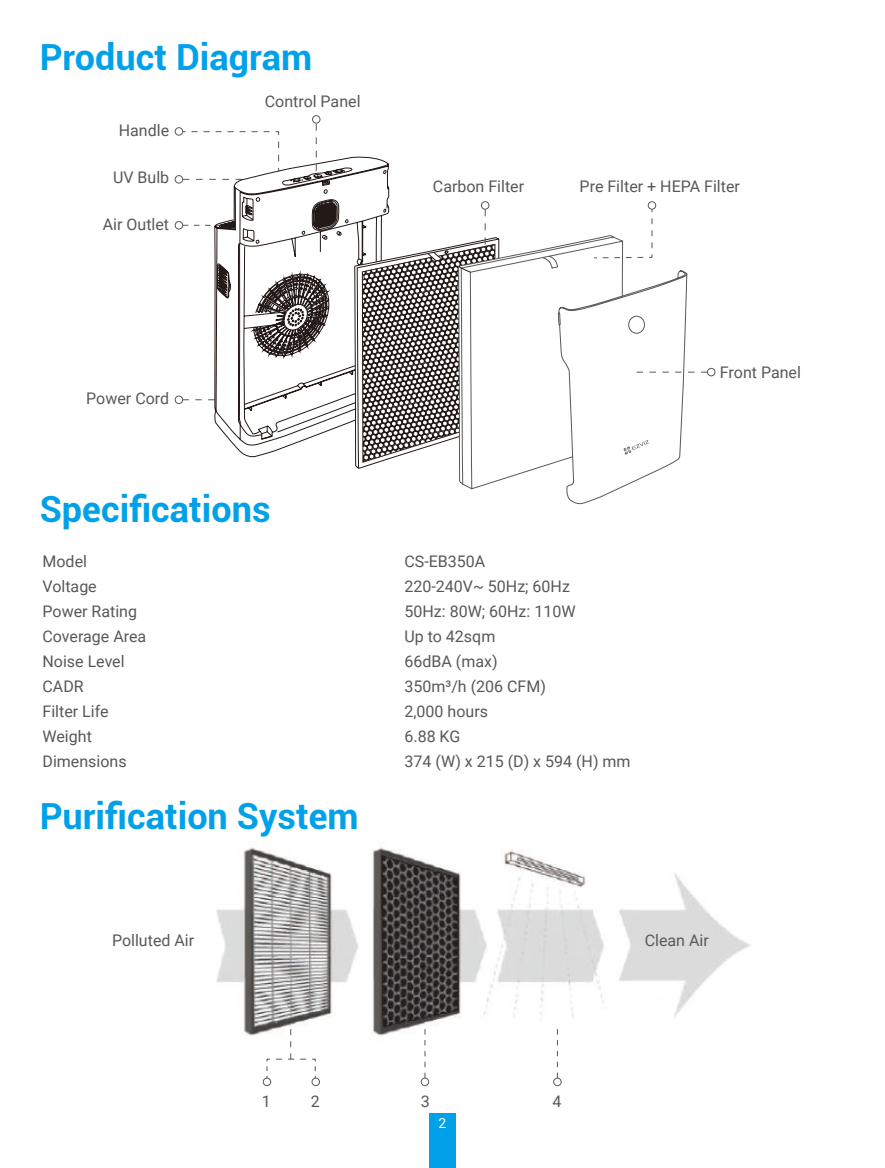
<style>
.page{position:relative;width:885px;height:1168px;background:#fff}
.page>*{position:absolute;margin:0;border:0;box-sizing:border-box;transform-origin:0 0}
.t1{font:700 36px "Roboto";color:#00a1e9}
.t2{font:16px "Roboto";color:#595857}
.t3{font:14px "Roboto";color:#fff}
</style>
<div class="page">
<div style="left:429px;top:1113px;width:27px;height:55px;background:#00a1e9"></div>
<svg style="left:183px;top:131px;width:27px;height:2px"></svg>
<div style="left:175px;top:221px;width:8px;height:9px;border:1px solid #595857;border-radius:50%"></div>
<svg style="left:183px;top:225px;width:28px;height:1px"></svg>
<div style="left:175px;top:395px;width:8px;height:9px;border:1px solid #595857;border-radius:50%"></div>
<svg style="left:182px;top:399px;width:32px;height:1px"></svg>
<div style="left:175px;top:175px;width:8px;height:9px;border:1px solid #595857;border-radius:50%"></div>
<svg style="left:183px;top:179px;width:31px;height:1px"></svg>
<div style="left:175px;top:127px;width:8px;height:9px;border:1px solid #595857;border-radius:50%"></div>
<svg style="left:214px;top:115px;width:175px;height:343px"></svg>
<svg style="left:243px;top:269px;width:87px;height:94px"></svg>
<div style="left:707px;top:368px;width:8px;height:8px;border:1px solid #595857;border-radius:50%"></div>
<div style="left:647px;top:201px;width:9px;height:9px;border:1px solid #595857;border-radius:50%"></div>
<svg style="left:354px;top:208px;width:353px;height:296px"></svg>
<div style="left:481px;top:201px;width:8px;height:9px;border:1px solid #595857;border-radius:50%"></div>
<img style="left:216px;top:847px;width:535px;height:196px">
<svg style="left:424px;top:1029px;width:1px;height:49px"></svg>
<div style="left:420px;top:1078px;width:9px;height:8px;border:1px solid #595857;border-radius:50%"></div>
<svg style="left:557px;top:1029px;width:1px;height:49px"></svg>
<div style="left:553px;top:1078px;width:8px;height:8px;border:1px solid #595857;border-radius:50%"></div>
<div style="left:263px;top:1078px;width:8px;height:8px;border:1px solid #595857;border-radius:50%"></div>
<div style="left:311px;top:1078px;width:9px;height:8px;border:1px solid #595857;border-radius:50%"></div>
<svg style="left:266px;top:1029px;width:50px;height:50px"></svg>
<h1 class="t1" style="left:40px;top:32px;width:274px">Product Diagram</h1>
<p class="t2" style="left:265px;top:90px;width:97px">Control Panel</p>
<p class="t2" style="left:119px;top:119px;width:52px">Handle</p>
<p class="t2" style="left:113px;top:166px;width:58px">UV Bulb</p>
<p class="t2" style="left:103px;top:213px;width:68px">Air Outlet</p>
<p class="t2" style="left:86px;top:387px;width:84px">Power Cord</p>
<p class="t2" style="left:433px;top:175px;width:93px">Carbon Filter</p>
<p class="t2" style="left:579px;top:175px;width:162px">Pre Filter + HEPA Filter</p>
<p class="t2" style="left:719px;top:361px;width:82px">Front Panel</p>
<h1 class="t1" style="left:40px;top:484px;width:232px">Specifications</h1>
<p class="t2" style="left:43px;top:550px;width:46px">Model</p>
<p class="t2" style="left:404px;top:550px;width:82px">CS-EB350A</p>
<p class="t2" style="left:43px;top:575px;width:56px">Voltage</p>
<p class="t2" style="left:404px;top:575px;width:167px">220-240V~ 50Hz; 60Hz</p>
<p class="t2" style="left:43px;top:600px;width:96px">Power Rating</p>
<p class="t2" style="left:404px;top:600px;width:173px">50Hz: 80W; 60Hz: 110W</p>
<p class="t2" style="left:43px;top:625px;width:105px">Coverage Area</p>
<p class="t2" style="left:404px;top:625px;width:92px">Up to 42sqm</p>
<p class="t2" style="left:43px;top:650px;width:84px">Noise Level</p>
<p class="t2" style="left:404px;top:650px;width:95px">66dBA (max)</p>
<p class="t2" style="left:43px;top:675px;width:43px">CADR</p>
<p class="t2" style="left:404px;top:675px;width:143px">350m³/h (206 CFM)</p>
<p class="t2" style="left:43px;top:700px;width:68px">Filter Life</p>
<p class="t2" style="left:404px;top:700px;width:85px">2,000 hours</p>
<p class="t2" style="left:43px;top:725px;width:51px">Weight</p>
<p class="t2" style="left:404px;top:725px;width:57px">6.88 KG</p>
<p class="t2" style="left:43px;top:750px;width:86px">Dimensions</p>
<p class="t2" style="left:404px;top:750px;width:228px">374 (W) x 215 (D) x 594 (H) mm</p>
<h1 class="t1" style="left:40px;top:790px;width:320px">Purification System</h1>
<p class="t2" style="left:112px;top:929px;width:84px">Polluted Air</p>
<p class="t2" style="left:644px;top:929px;width:66px">Clean Air</p>
<p class="t2" style="left:262px;top:1090px;width:10px">1</p>
<p class="t2" style="left:311px;top:1090px;width:10px">2</p>
<p class="t2" style="left:420px;top:1090px;width:10px">3</p>
<p class="t2" style="left:552px;top:1090px;width:10px">4</p>
<p class="t3" style="left:438px;top:1113px;width:9px">2</p>
</div>
